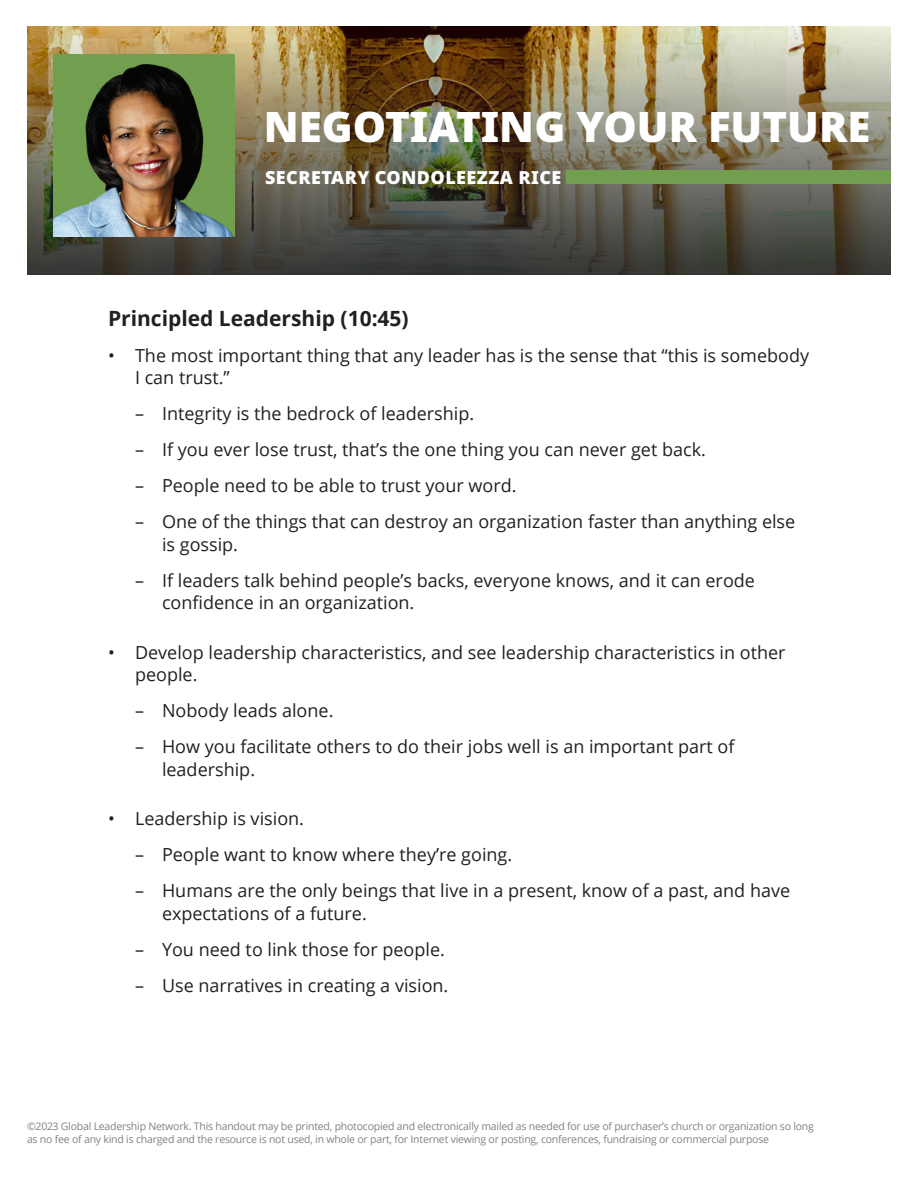
<style>
.page{position:relative;width:918px;height:1188px;background:#fff}
.page>*{position:absolute;margin:0;border:0;box-sizing:border-box;transform-origin:0 0}
.t1{font:900 42px "Noto Sans";color:#fff}
.Heading_1{font:700 21px "Open Sans";color:#231f20}
.t2{font:18px/22.5px "Open Sans";color:#231f20}
.t3{font:900 18px "Noto Sans";letter-spacing:.025em;color:#fff}
.t4{font:10.5px/13.5px "Open Sans";letter-spacing:-.02em;color:#808285}
</style>
<div class="page">
<img style="left:27px;top:26px;width:864px;height:248px">
<img style="left:53px;top:55px;width:181px;height:182px">
<div style="left:567px;top:170px;width:324px;height:14px;background:#729e4f"></div>
<p class="t1" style="left:264px;top:95px;width:608px">NEGOTIATING YOUR FUTURE</p>
<p class="t3" style="left:265px;top:164px;width:298px">SECRETARY CONDOLEEZZA RICE</p>
<p class="Heading_1" style="left:108px;top:304px;width:302px">Principled Leadership (10:45)</p>
<p class="t2" style="left:135px;top:344px;width:676px;text-indent:-27px">• The most important thing that any leader has is the sense that “this is somebody<br>I can trust.”</p>
<p class="t2" style="left:135px;top:402px;width:341px">– Integrity is the bedrock of leadership.</p>
<p class="t2" style="left:135px;top:438px;width:572px">– If you ever lose trust, that’s the one thing you can never get back.</p>
<p class="t2" style="left:135px;top:474px;width:383px">– People need to be able to trust your word.</p>
<p class="t2" style="left:162px;top:510px;width:635px;text-indent:-27px">– One of the things that can destroy an organization faster than anything else is gossip.</p>
<p class="t2" style="left:162px;top:569px;width:595px;text-indent:-27px">– If leaders talk behind people’s backs, everyone knows, and it can erode confidence in an organization.</p>
<p class="t2" style="left:135px;top:641px;width:652px;text-indent:-27px">• Develop leadership characteristics, and see leadership characteristics in other people.</p>
<p class="t2" style="left:135px;top:699px;width:200px">– Nobody leads alone.</p>
<p class="t2" style="left:162px;top:735px;width:574px;text-indent:-27px">– How you facilitate others to do their jobs well is an important part of leadership.</p>
<p class="t2" style="left:108px;top:807px;width:198px">• Leadership is vision.</p>
<p class="t2" style="left:135px;top:843px;width:379px">– People want to know where they’re going.</p>
<p class="t2" style="left:162px;top:879px;width:630px;text-indent:-27px">– Humans are the only beings that live in a present, know of a past, and have expectations of a future.</p>
<p class="t2" style="left:135px;top:938px;width:311px">– You need to link those for people.</p>
<p class="t2" style="left:135px;top:974px;width:315px">– Use narratives in creating a vision.</p>
<p class="t4" style="left:27px;top:1119px;width:788px">©2023 Global Leadership Network. This handout may be printed, photocopied and electronically mailed as needed for use of purchaser’s church or organization so long as no fee of any kind is charged and the resource is not used, in whole or part, for Internet viewing or posting, conferences, fundraising or commercial purpose</p>
</div>
